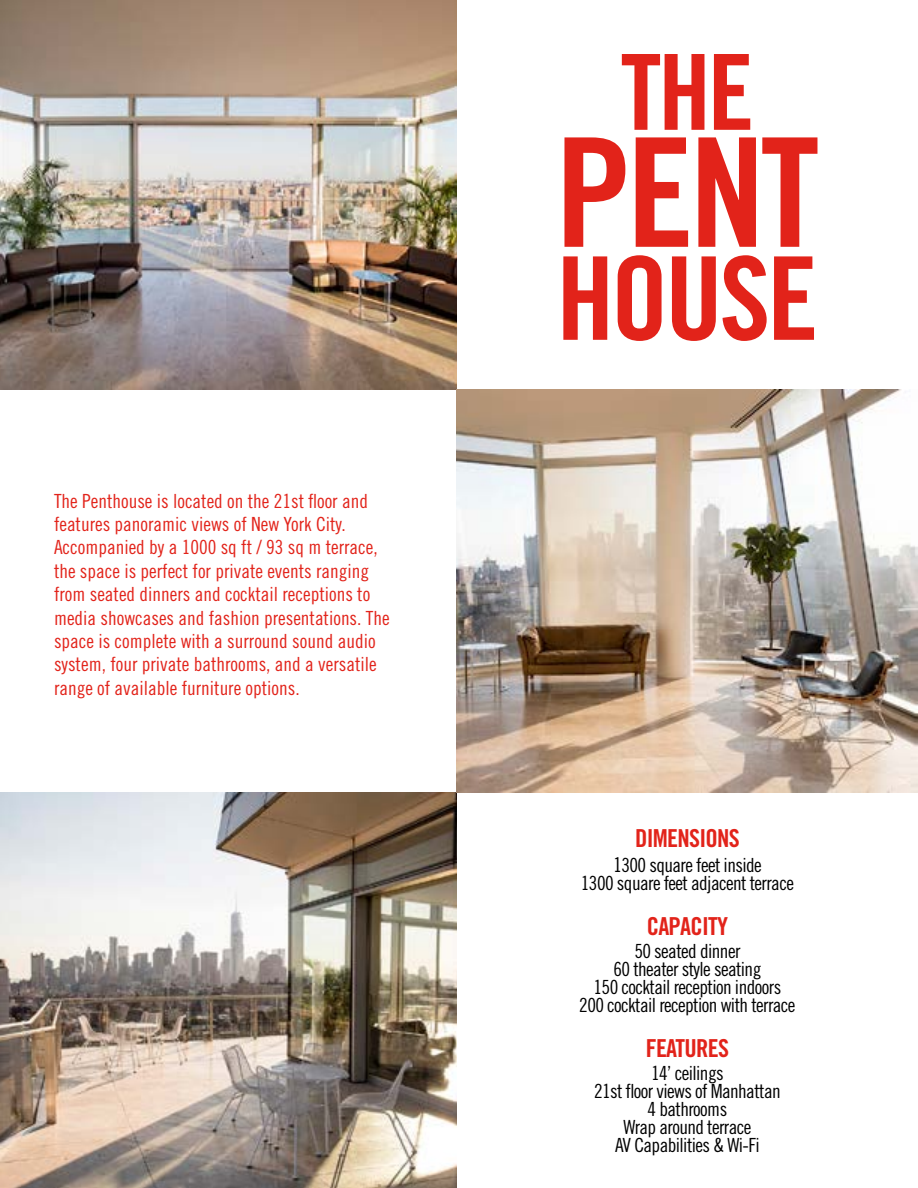
<style>
.page{position:relative;width:918px;height:1188px;background:#fff}
.page>*{position:absolute;margin:0;border:0;box-sizing:border-box;transform-origin:0 0}
.t1{font:151.5px "Trade Gothic LT Std Bd Cn 20";color:#e2231a}
.t2{font:115.5px "Trade Gothic LT Std Bd Cn 20";letter-spacing:-.03em;color:#e2231a}
.t3{font:105px "Trade Gothic LT Std Bd Cn 20";color:#e2231a}
.t4{font:24.75px "Trade Gothic LT Std Bd Cn 20";letter-spacing:-.03em;color:#e2231a}
.t5{font:19.5px/23.4px "Trade Gothic LT Std Cn 18";color:#e2231a}
.t6{font:19.5px/18px "Trade Gothic LT Std Cn 18";letter-spacing:-.03em;color:#000;text-align:center}
.s1{font-size:20.25px}
</style>
<div class="page">
<img style="left:0;top:0;width:457px;height:390px">
<img style="left:0;top:793px;width:457px;height:395px">
<img style="left:457px;top:390px;width:460px;height:403px">
<p class="t5" style="left:54px;top:489px;width:337px">The Penthouse is located on the 21st floor and features panoramic views of New York City.<br>Accompanied by a 1000 sq ft / 93 sq m terrace, the space is perfect for private events ranging from seated dinners and cocktail receptions to media showcases and fashion presentations. The space is complete with a surround sound audio system, four private bathrooms, and a versatile range of available furniture options.</p>
<h3 class="t3" style="left:621px;top:29px;width:135px">THE</h3>
<h1 class="t1" style="left:555px;top:101px;width:266px">PENT</h1>
<h2 class="t2" style="left:556px;top:228px;width:263px">HOUSE</h2>
<p class="t4" style="left:635px;top:823px;width:106px">DIMENSIONS</p>
<p class="t6" style="left:581px;top:855px;width:215px"><span class="s1">1</span>300 square feet inside<br>1300 square feet adjacent terrace</p>
<p class="t4" style="left:647px;top:911px;width:83px">CAPACITY</p>
<p class="t6" style="left:579px;top:942px;width:218px">50 seated dinner<br>60 theater style seating<br>150 cocktail reception indoors<br>200 cocktail reception with terrace</p>
<p class="t4" style="left:646px;top:1033px;width:85px">FEATURES</p>
<p class="t6" style="left:594px;top:1064px;width:188px">14’ ceilings<br>21st floor views of Manhattan<br>4 bathrooms<br>Wrap around terrace<br>AV Capabilities &amp; Wi-Fi</p>
</div>
